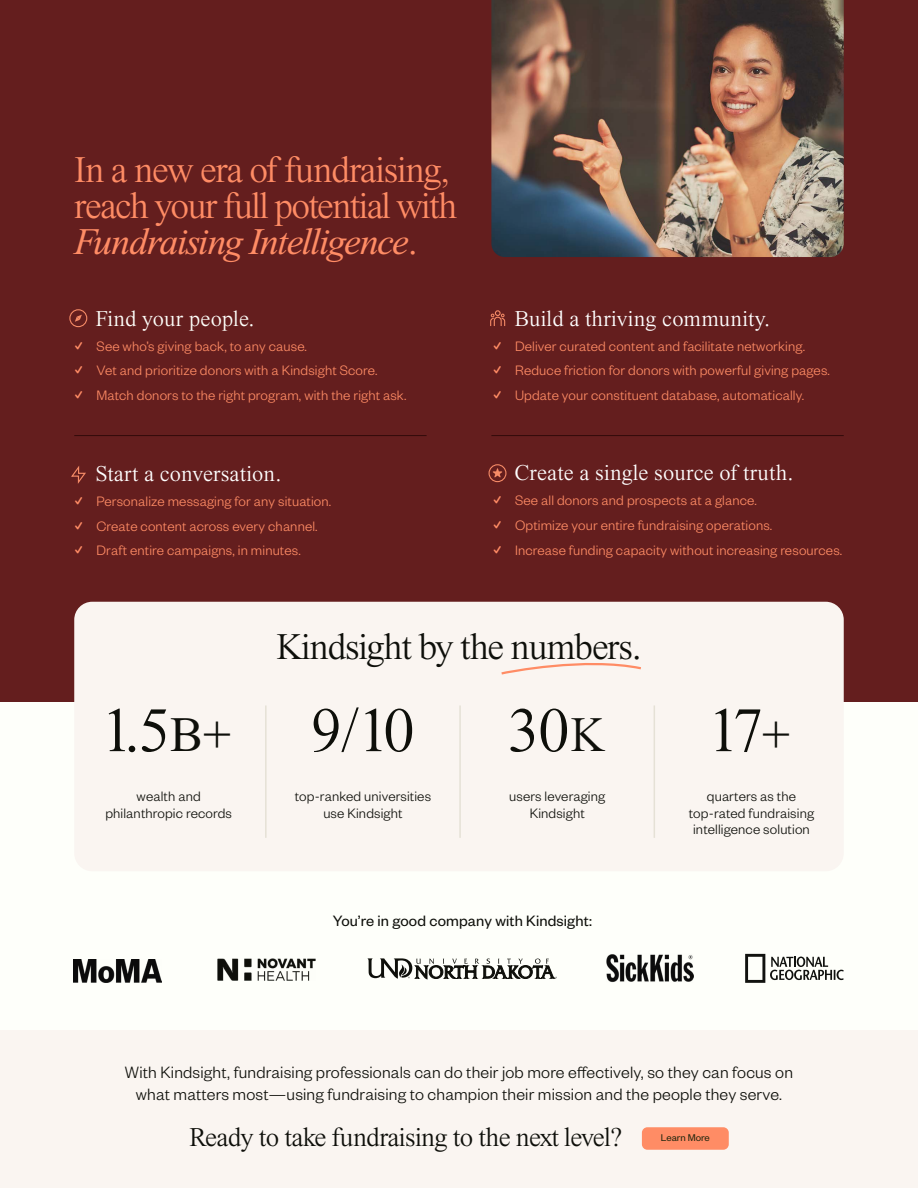
<style>
.page{position:relative;width:918px;height:1188px;background:#fefffa}
.page>*{position:absolute;margin:0;border:0;box-sizing:border-box;transform-origin:0 0}
.Big_Number{font:63px "Times Now Sm Lg";color:#0e0f0a}
.t1{font:37.5px/36px "Times Now Sm Lg";letter-spacing:-.04em;color:#ff8c65}
.t2{font:37.5px "Times Now Sm Lg";letter-spacing:-.035em;color:#0e0f0a}
.t3{font:27px "Times Now Sm Lg";letter-spacing:-.03em;color:#0e0f0a}
.t4{font:22.5px "Times Now Sm Lg";letter-spacing:.005em;color:#fff}
.t5{font:22.5px "Times Now Sm Lg";letter-spacing:.005em;color:#fefffa}
.t6{font:300 18px/21.6px "Founders Grotesk";letter-spacing:.01em;color:#0e0f0a;text-align:center}
.t7{font:16.5px "Founders Grotesk";letter-spacing:.01em;color:#0e0f0a}
.t8{font:300 15px "Founders Grotesk";letter-spacing:.01em;color:#ff8c65}
.Stat_body{font:300 15px/16.5px "Founders Grotesk";letter-spacing:.01em;color:#0e0f0a;text-align:center}
.All_caps_sub{font:10.8px "Founders Grotesk";color:#24280f}
.s1{font-family:"Times Now";font-style:italic}
.s2{font-family:"Entypo";font-weight:400;font-size:21px}
.s3{font-family:"Times Now";font-size:49.5px}
.s4{font-size:49.5px}
</style>
<div class="page">
<div style="left:0;top:0;width:918px;height:702px;background:#641e1e"></div>
<div style="left:0;top:1031px;width:918px;height:157px;background:#faf5f1"></div>
<div style="left:74px;top:602px;width:770px;height:269px;background:#faf5f1;border-radius:18px"></div>
<svg style="left:501px;top:663px;width:140px;height:12px"></svg>
<hr style="left:265px;top:705px;width:2px;height:133px;background:#e5e1d6">
<hr style="left:459px;top:705px;width:2px;height:133px;background:#e5e1d6">
<hr style="left:654px;top:705px;width:1px;height:133px;background:#e5e1d6">
<img style="left:491px;top:0;width:353px;height:257px">
<svg style="left:367px;top:958px;width:190px;height:21px"></svg>
<img style="left:74px;top:960px;width:87px;height:22px">
<img style="left:606px;top:954px;width:88px;height:28px">
<img style="left:217px;top:959px;width:99px;height:22px">
<svg style="left:745px;top:954px;width:99px;height:29px"></svg>
<hr style="left:74px;top:435px;width:353px;height:1px;background:#320a0a">
<hr style="left:491px;top:435px;width:353px;height:1px;background:#320a0a">
<div style="left:69px;top:309px;width:18px;height:18px;border:1px solid #f68b67;border-radius:50%"></div>
<svg style="left:75px;top:315px;width:7px;height:7px"></svg>
<svg style="left:490px;top:310px;width:15px;height:16px"></svg>
<svg style="left:71px;top:466px;width:15px;height:18px"></svg>
<div style="left:489px;top:464px;width:17px;height:18px;border:1px solid #f68b67;border-radius:50%"></div>
<svg style="left:493px;top:468px;width:9px;height:10px"></svg>
<div style="left:642px;top:1127px;width:87px;height:23px;background:#ff8c65;border-radius:5px"></div>
<h2 class="t1" style="left:74px;top:149px;width:385px">In a new era of fundraising, reach your full potential with<br><span class="s1">Fundraising Intelligence</span>.</h2>
<h3 class="t5" style="left:95px;top:303px;width:161px">Find your people.</h3>
<p class="t8" style="left:74px;top:337px;width:234px"><span class="s2">W</span> See who’s giving back, to any cause.</p>
<p class="t8" style="left:74px;top:362px;width:305px"><span class="s2">W</span> Vet and prioritize donors with a Kindsight Score.</p>
<p class="t8" style="left:74px;top:386px;width:334px"><span class="s2">W</span> Match donors to the right program, with the right ask.</p>
<h3 class="t4" style="left:95px;top:458px;width:188px">Start a conversation.</h3>
<p class="t8" style="left:74px;top:492px;width:259px"><span class="s2">W</span> Personalize messaging for any situation.</p>
<p class="t8" style="left:74px;top:517px;width:245px"><span class="s2">W</span> Create content across every channel.</p>
<p class="t8" style="left:74px;top:542px;width:228px"><span class="s2">W</span> Draft entire campaigns, in minutes.</p>
<h3 class="t4" style="left:514px;top:303px;width:257px">Build a thriving community.</h3>
<p class="t8" style="left:493px;top:337px;width:314px"><span class="s2">W</span> Deliver curated content and facilitate networking.</p>
<p class="t8" style="left:493px;top:362px;width:339px"><span class="s2">W</span> Reduce friction for donors with powerful giving pages.</p>
<p class="t8" style="left:493px;top:386px;width:313px"><span class="s2">W</span> Update your constituent database, automatically.</p>
<h3 class="t4" style="left:514px;top:458px;width:281px">Create a single source of truth.</h3>
<p class="t8" style="left:493px;top:491px;width:266px"><span class="s2">W</span> See all donors and prospects at a glance.</p>
<p class="t8" style="left:493px;top:516px;width:281px"><span class="s2">W</span> Optimize your entire fundraising operations.</p>
<p class="t8" style="left:493px;top:541px;width:351px"><span class="s2">W</span> Increase funding capacity without increasing resources.</p>
<p class="Big_Number" style="left:106px;top:687px;width:126px">1.5<span class="s3">B+</span></p>
<p class="Stat_body" style="left:105px;top:788px;width:128px">wealth and philanthropic records</p>
<h2 class="t2" style="left:276px;top:621px;width:367px">Kindsight by the numbers.</h2>
<p class="Big_Number" style="left:311px;top:687px;width:105px">9/ 10</p>
<p class="Stat_body" style="left:295px;top:788px;width:138px">top-ranked universities use Kindsight</p>
<p class="Big_Number" style="left:508px;top:687px;width:100px">30<span class="s4">K</span></p>
<p class="Stat_body" style="left:509px;top:788px;width:98px">users leveraging<br>Kindsight</p>
<p class="t7" style="left:333px;top:911px;width:261px">You’re in good company with Kindsight:</p>
<p class="Big_Number" style="left:713px;top:687px;width:79px">17<span class="s3">+</span></p>
<p class="Stat_body" style="left:689px;top:788px;width:127px">quarters as the top-rated fundraising intelligence solution</p>
<h3 class="t6" style="left:125px;top:1061px;width:670px">With Kindsight, fundraising professionals can do their job more effectively, so they can focus on what matters most—using fundraising to champion their mission and the people they serve.</h3>
<h3 class="t3" style="left:189px;top:1118px;width:435px">Ready to take fundraising to the next level?</h3>
<p class="All_caps_sub" style="left:661px;top:1131px;width:50px">Learn More</p>
</div>
